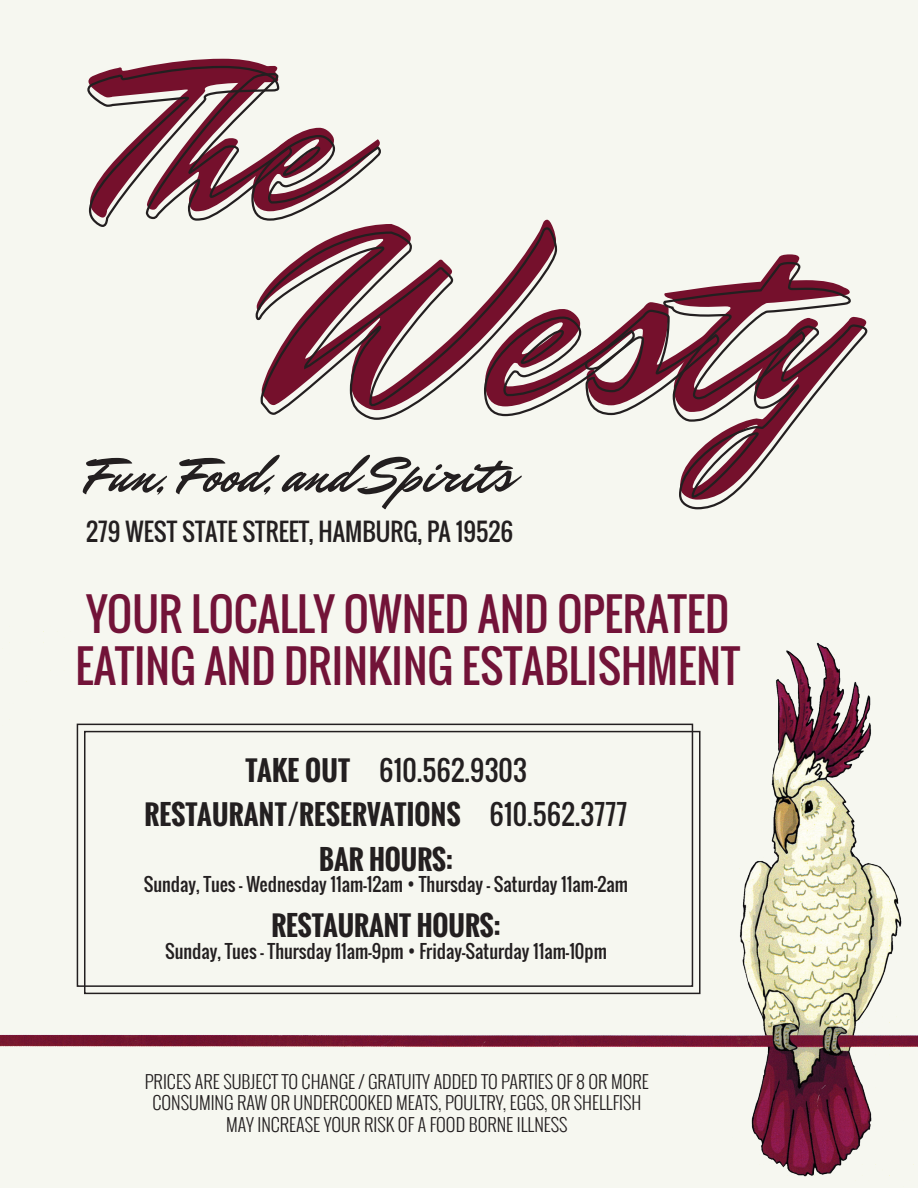
<style>
.page{position:relative;width:918px;height:1188px;background:#f6f7f0}
.page>*{position:absolute;margin:0;border:0;box-sizing:border-box;transform-origin:0 0}
.t1{font:262.5px "Mr Dafoe";color:#75102c}
.t2{font:225px "Mr Dafoe";color:#75102c}
.t3{font:54px "Mr Dafoe";color:#231f20}
.t4{font:43.5px "Oswald";color:#721338}
.t5{font:700 27px "Oswald";color:#231f20}
.t6{font:27px "Oswald";letter-spacing:.01em;color:#231f20}
.t7{font:24px "Oswald";color:#231f20}
.t8{font:300 18px "Oswald";color:#231f20}
.t9{font:18px "Oswald";color:#231f20}
.s1{font-weight:700}
.s2{font-weight:400}
</style>
<div class="page">
<img style="left:0;top:631px;width:918px;height:546px">
<div style="left:84px;top:731px;width:617px;height:263px;border:2px solid #231f20"></div>
<div style="left:77px;top:724px;width:616px;height:263px;border:2px solid #231f20"></div>
<svg style="left:87px;top:65px;width:294px;height:162px"></svg>
<svg style="left:254px;top:226px;width:304px;height:194px"></svg>
<svg style="left:483px;top:261px;width:385px;height:249px"></svg>
<p class="t2" style="left:103px;top:-14px;width:229px">Th e</p>
<p class="t1" style="left:265px;top:144px;width:578px">Westy</p>
<p class="t3" style="left:86px;top:438px;width:428px">Fun, Food, and Spirits</p>
<p class="t7" style="left:86px;top:514px;width:428px">279 WEST STATE STREET, HAMBURG, PA 19526</p>
<p class="t4" style="left:86px;top:581px;width:644px">YOUR LOCALLY OWNED AND OPERATED</p>
<p class="t4" style="left:75px;top:634px;width:666px">EATING AND DRINKING ESTABLISHMENT</p>
<p class="t6" style="left:245px;top:750px;width:283px"><span class="s1">TAKE OUT</span> 610.562.9303</p>
<p class="t5" style="left:144px;top:794px;width:485px">RESTAURANT/RESERVATIONS <span class="s2">610.562.3777</span></p>
<p class="t5" style="left:319px;top:839px;width:135px">BAR HOURS:</p>
<p class="t9" style="left:144px;top:871px;width:486px">Sunday, Tues - Wednesday 11am-12am • Thursday - Saturday 11am-2am</p>
<p class="t5" style="left:271px;top:905px;width:231px">RESTAURANT HOURS:</p>
<p class="t9" style="left:165px;top:938px;width:443px">Sunday, Tues - Thursday 11am-9pm • Friday-Saturday 11am-10pm</p>
<p class="t8" style="left:145px;top:1068px;width:506px">PRICES ARE SUBJECT TO CHANGE / GRATUITY ADDED TO PARTIES OF 8 OR MORE</p>
<p class="t8" style="left:152px;top:1090px;width:490px">CONSUMING RAW OR UNDERCOOKED MEATS, POULTRY, EGGS, OR SHELLFISH</p>
<p class="t8" style="left:226px;top:1111px;width:343px">MAY INCREASE YOUR RISK OF A FOOD BORNE ILLNESS</p>
</div>
